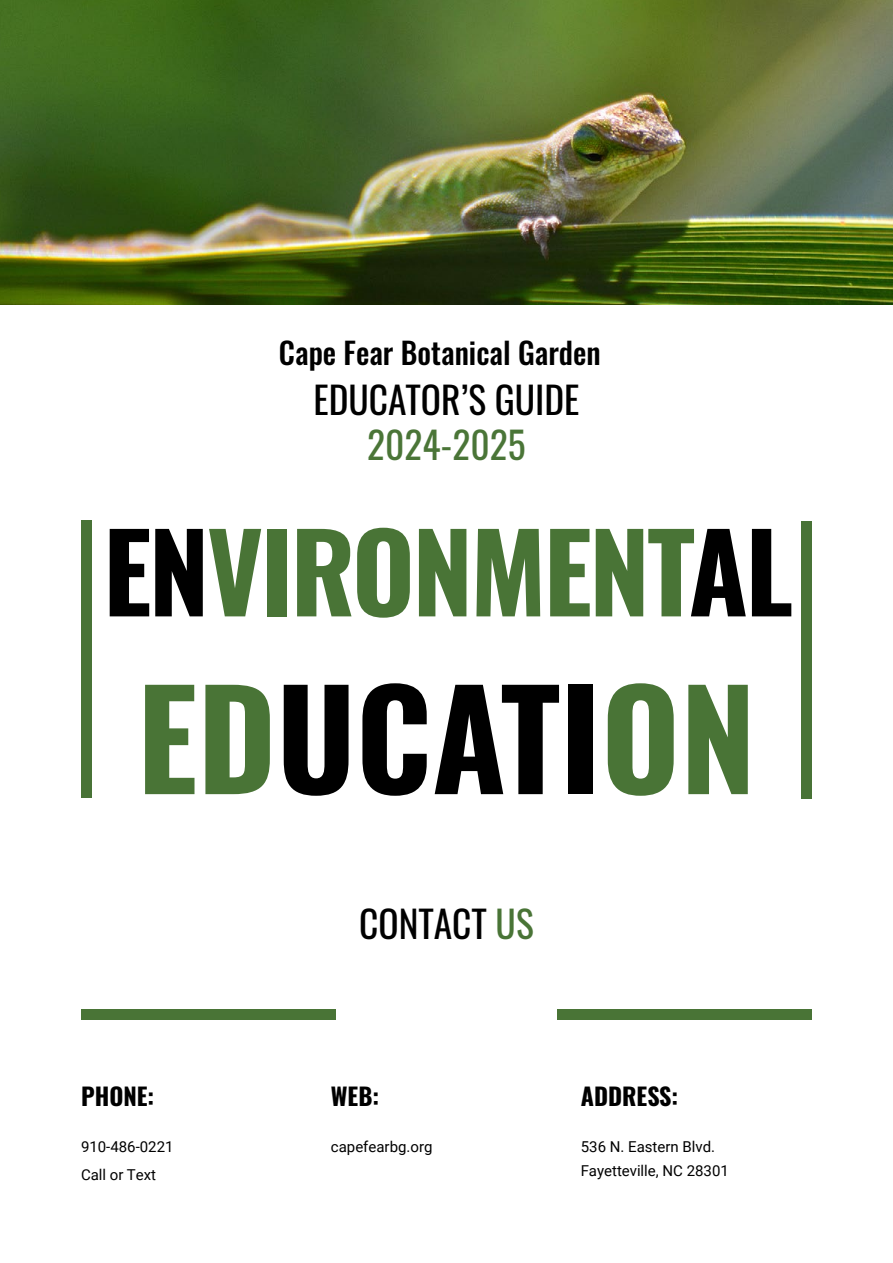
<style>
.page{position:relative;width:893px;height:1263px;background:#fff}
.page>*{position:absolute;margin:0;border:0;box-sizing:border-box;transform-origin:0 0}
.t1{font:700 135px "Oswald";color:#000}
.t2{font:700 108px "Oswald";letter-spacing:-.025em;color:#497436}
.t3{font:37.5px "Oswald";color:#000}
.t4{font:37.5px "Oswald";color:#4a7537}
.t5{font:500 30px "Oswald";color:#000}
.t6{font:700 24px "Oswald";color:#000}
.t7{font:15px/24px "Roboto";color:#000}
.s1{color:#000}
.s2{color:#497436}
</style>
<div class="page">
<div style="left:81px;top:520px;width:10px;height:277px;background:#487336"></div>
<div style="left:801px;top:521px;width:11px;height:278px;background:#487336"></div>
<div style="left:557px;top:1010px;width:255px;height:10px;background:#497436"></div>
<div style="left:81px;top:1010px;width:255px;height:10px;background:#497436"></div>
<img style="left:0;top:0;width:893px;height:305px">
<h3 class="t5" style="left:279px;top:337px;width:323px">Cape Fear Botanical Garden</h3>
<h3 class="t3" style="left:313px;top:366px;width:267px">EDUCATOR’S GUIDE</h3>
<h3 class="t4" style="left:367px;top:411px;width:160px">2024-2025</h3>
<h2 class="t2" style="left:103px;top:516px;width:692px"><span class="s1">EN</span>VIRONMENT<span class="s1">AL</span></h2>
<h1 class="t1" style="left:137px;top:669px;width:620px"><span class="s2">ED</span>UCATI<span class="s2">ON</span></h1>
<h3 class="t6" style="left:81px;top:1083px;width:75px">PHONE:</h3>
<p class="t7" style="left:81px;top:1132px;width:94px;line-height:27.6px">910-486-0221<br>Call or Text</p>
<h3 class="t3" style="left:359px;top:890px;width:176px">CONTACT <span class="s2">US</span></h3>
<h3 class="t6" style="left:331px;top:1083px;width:50px">WEB:</h3>
<p class="t7" style="left:331px;top:1134px;width:103px">capefearbg.org</p>
<h3 class="t6" style="left:581px;top:1083px;width:99px">ADDRESS:</h3>
<p class="t7" style="left:581px;top:1134px;width:150px">536 N. Eastern Blvd.<br>Fayetteville, NC 28301</p>
</div>
